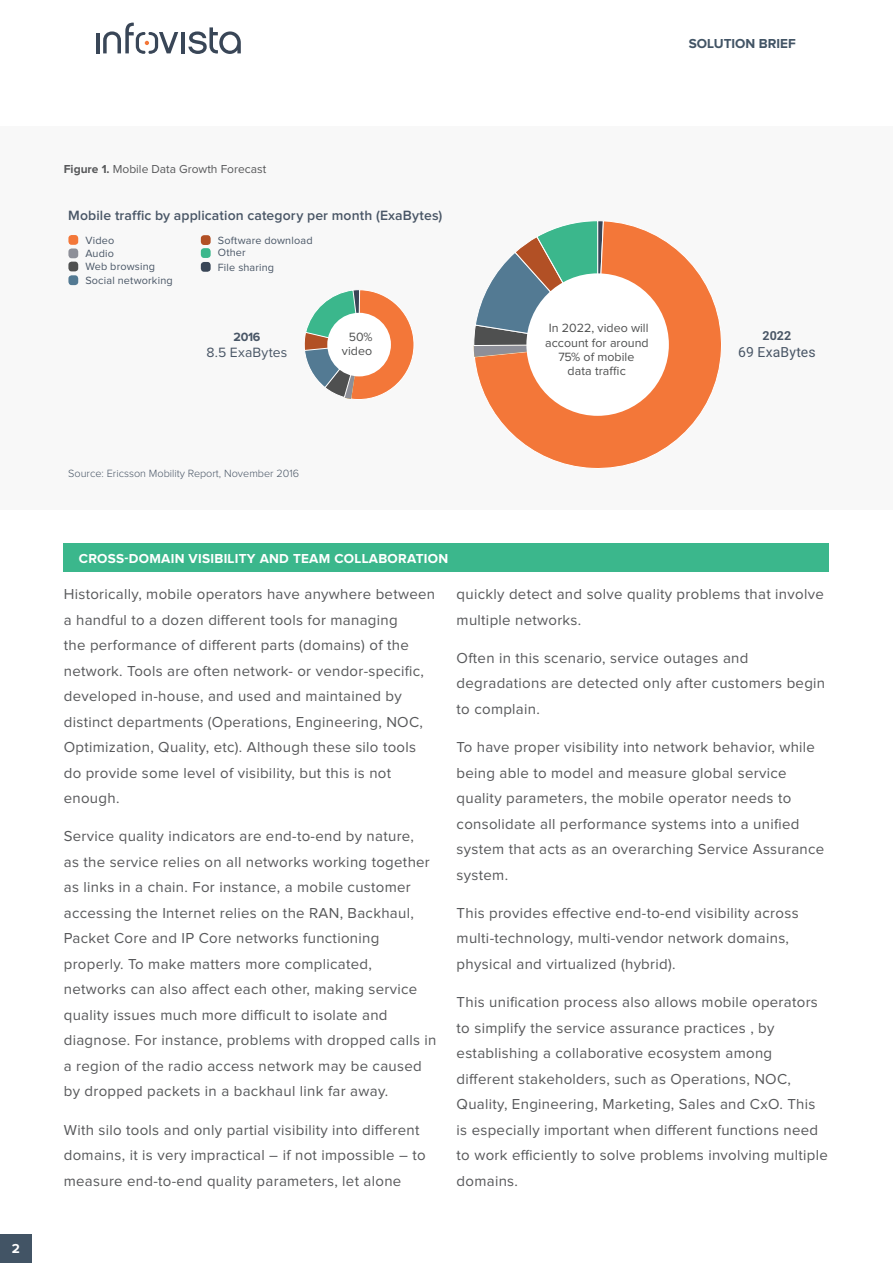
<style>
.page{position:relative;width:893px;height:1263px;background:#fff}
.page>*{position:absolute;margin:0;border:0;box-sizing:border-box;transform-origin:0 0}
.t1{font:15px/25.5px "Proxima Nova";letter-spacing:.02em;color:#57585a}
.t2{font:600 13.95px "Proxima Nova";letter-spacing:.01em;color:#495666}
.t3{font:13.95px "Proxima Nova";letter-spacing:.01em;color:#495666}
.t4{font:13.95px "Roboto";letter-spacing:.01em;color:#495666}
.t5{font:700 13.5px "Proxima Nova";letter-spacing:.02em;color:#fff}
.t6{font:700 13.5px "Proxima Nova";color:#425465}
.t7{font:12.45px/14.2px "Proxima Nova";letter-spacing:.005em;color:#4f5050;text-align:center}
.t8{font:700 12.45px "Proxima Nova";color:#495666}
.t9{font:700 12.45px "Roboto";color:#495666}
.t10{font:12px "Proxima Nova";color:#57585a}
.t11{font:10.8px "Proxima Nova";letter-spacing:.015em;color:#495666}
.t12{font:300 10.8px "Proxima Nova";color:#495666}
.s1{font-weight:700}
</style>
<div class="page">
<div style="left:0;top:126px;width:893px;height:383px;background:#f8f8f8"></div>
<div style="left:201px;top:262px;width:10px;height:10px;background:#394657;border-radius:3px"></div>
<div style="left:201px;top:248px;width:10px;height:10px;background:#3bb78c;border-radius:3px"></div>
<div style="left:68px;top:262px;width:10px;height:9px;background:#4f5050;border-radius:3px"></div>
<div style="left:201px;top:235px;width:10px;height:10px;background:#b25025;border-radius:3px"></div>
<div style="left:68px;top:275px;width:10px;height:10px;background:#537a93;border-radius:3px"></div>
<div style="left:68px;top:248px;width:10px;height:10px;background:#8d8f98;border-radius:3px"></div>
<div style="left:68px;top:235px;width:10px;height:10px;background:#f37739;border-radius:3px"></div>
<svg style="left:476px;top:221px;width:245px;height:247px"></svg>
<svg style="left:473px;top:221px;width:131px;height:144px"></svg>
<div style="left:526px;top:273px;width:143px;height:143px;background:#fff;border-radius:50%"></div>
<svg style="left:304px;top:290px;width:110px;height:109px"></svg>
<div style="left:327px;top:313px;width:64px;height:63px;background:#fff;border-radius:50%"></div>
<div style="left:64px;top:544px;width:765px;height:28px;background:#3bb78c"></div>
<div style="left:0;top:1234px;width:32px;height:29px;background:#425465"></div>
<hr style="left:96px;top:33px;width:3px;height:20px;background:#394657">
<hr style="left:182px;top:32px;width:3px;height:21px;background:#394657">
<svg style="left:188px;top:27px;width:53px;height:27px"></svg>
<svg style="left:103px;top:22px;width:75px;height:32px"></svg>
<p class="t6" style="left:689px;top:38px;width:109px">SOLUTION BRIEF</p>
<p class="t5" style="left:12px;top:1242px;width:10px">2</p>
<p class="t10" style="left:64px;top:164px;width:204px"><span class="s1">Figure 1.</span> Mobile Data Growth Forecast</p>
<p class="t2" style="left:68px;top:209px;width:376px">Mobile traffic by application category per month (ExaBytes)</p>
<p class="t11" style="left:85px;top:235px;width:31px">Video</p>
<p class="t11" style="left:218px;top:235px;width:96px">Software download</p>
<p class="t11" style="left:85px;top:249px;width:30px">Audio</p>
<p class="t11" style="left:218px;top:248px;width:30px">Other</p>
<p class="t11" style="left:85px;top:262px;width:71px">Web browsing</p>
<p class="t11" style="left:218px;top:262px;width:58px">File sharing</p>
<p class="t11" style="left:85px;top:275px;width:89px">Social networking</p>
<p class="t8" style="left:233px;top:331px;width:29px">2016</p>
<p class="t3" style="left:206px;top:346px;width:83px">8.5 ExaBytes</p>
<p class="t7" style="left:342px;top:331px;width:32px">50% video</p>
<p class="t7" style="left:545px;top:322px;width:105px">In 2022, video will account for around<br>75% of mobile<br>data traffic</p>
<p class="t9" style="left:763px;top:327px;width:30px">2022</p>
<p class="t4" style="left:738px;top:342px;width:79px">69 ExaBytes</p>
<p class="t12" style="left:68px;top:469px;width:232px">Source: Ericsson Mobility Report, November 2016</p>
<p class="t5" style="left:79px;top:552px;width:371px">CROSS-DOMAIN VISIBILITY AND TEAM COLLABORATION</p>
<p class="t1" style="left:64px;top:582px;width:373px">Historically, mobile operators have anywhere between a handful to a dozen different tools for managing<br>the performance of different parts (domains) of the network. Tools are often network- or vendor-specific, developed in-house, and used and maintained by distinct departments (Operations, Engineering, NOC, Optimization, Quality, etc). Although these silo tools do provide some level of visibility, but this is not enough.</p>
<p class="t1" style="left:64px;top:824px;width:374px">Service quality indicators are end-to-end by nature,<br>as the service relies on all networks working together as links in a chain. For instance, a mobile customer accessing the Internet relies on the RAN, Backhaul, Packet Core and IP Core networks functioning properly. To make matters more complicated, networks can also affect each other, making service quality issues much more difficult to isolate and diagnose. For instance, problems with dropped calls in a region of the radio access network may be caused by dropped packets in a backhaul link far away.</p>
<p class="t1" style="left:64px;top:1117px;width:363px">With silo tools and only partial visibility into different domains, it is very impractical – if not impossible – to measure end-to-end quality parameters, let alone</p>
<p class="t1" style="left:457px;top:582px;width:369px">quickly detect and solve quality problems that involve multiple networks.</p>
<p class="t1" style="left:457px;top:646px;width:370px">Often in this scenario, service outages and degradations are detected only after customers begin to complain.</p>
<p class="t1" style="left:457px;top:735px;width:369px">To have proper visibility into network behavior, while being able to model and measure global service quality parameters, the mobile operator needs to consolidate all performance systems into a unified system that acts as an overarching Service Assurance system.</p>
<p class="t1" style="left:457px;top:901px;width:344px">This provides effective end-to-end visibility across multi-technology, multi-vendor network domains, physical and virtualized (hybrid).</p>
<p class="t1" style="left:457px;top:990px;width:373px">This unification process also allows mobile operators to simplify the service assurance practices , by establishing a collaborative ecosystem among different stakeholders, such as Operations, NOC, Quality, Engineering, Marketing, Sales and CxO. This is especially important when different functions need to work efficiently to solve problems involving multiple domains.</p>
</div>
